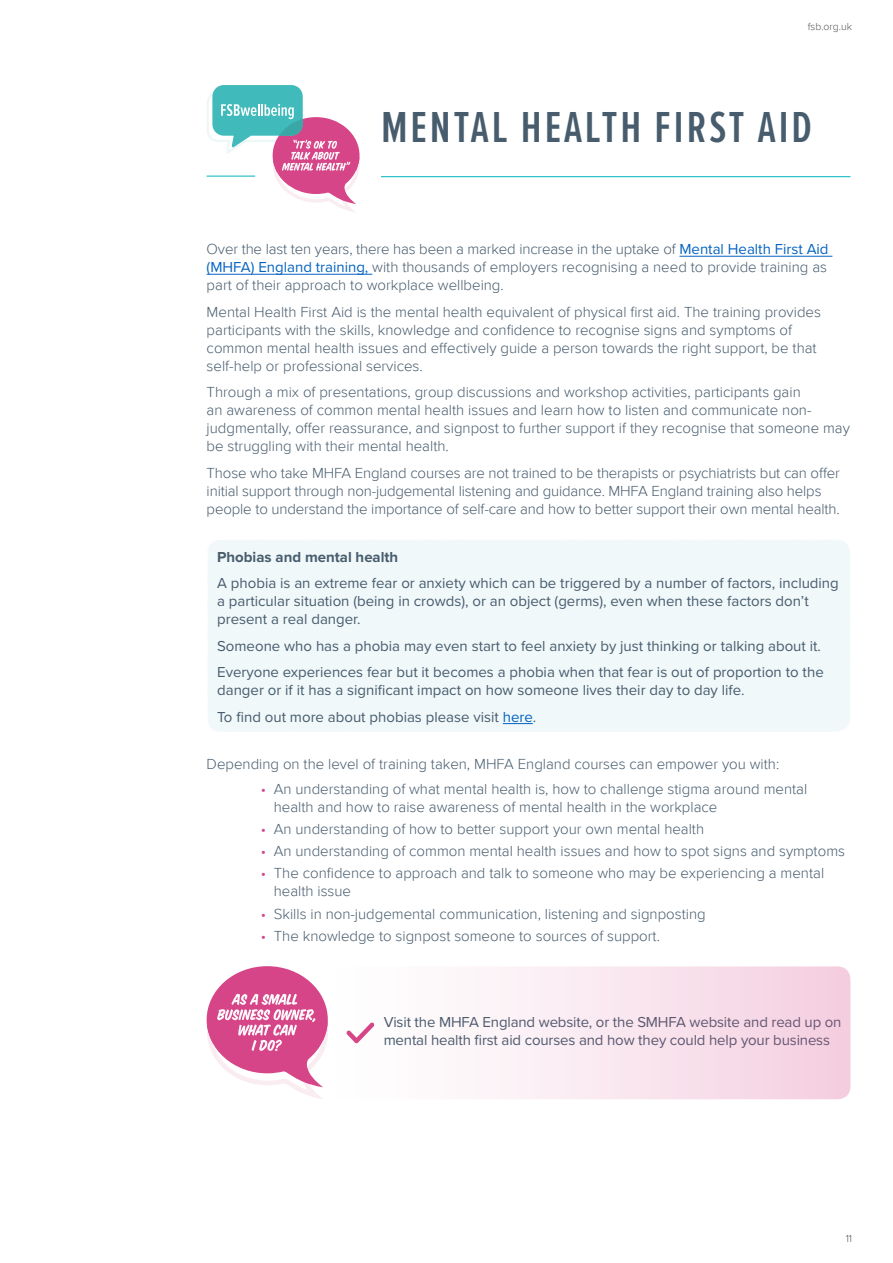
<style>
.page{position:relative;width:893px;height:1263px;background:#fff}
.page>*{position:absolute;margin:0;border:0;box-sizing:border-box;transform-origin:0 0}
.t1{font:600 45px "Proxima Nova Ex Cn";letter-spacing:.065em;color:#475c6d}
.t2{font:300 15px/18px "Proxima Nova";color:#475c6d}
.t3{font:15px/18px "Proxima Nova";color:#475c6d}
.t4{font:700 15px "Proxima Nova";color:#475c6d}
.t5{font:300 10.5px "Proxima Nova";color:#575756}
.s1{font-weight:400;color:#0563c1}
.s2{color:#0563c1}
.s3{color:#d64587}
</style>
<div class="page">
<div style="left:208px;top:540px;width:642px;height:192px;background:#f0f8fa"></div>
<hr style="left:679px;top:256px;width:153px;height:1px;background:#0563c1">
<hr style="left:207px;top:274px;width:165px;height:1px;background:#0563c1">
<hr style="left:503px;top:723px;width:30px;height:1px;background:#0563c1">
<hr style="left:381px;top:176px;width:469px;height:1px;background:#00b3bd">
<svg style="left:207px;top:85px;width:153px;height:127px"></svg>
<hr style="left:207px;top:176px;width:48px;height:1px;background:#00b3bd">
<svg style="left:355px;top:966px;width:495px;height:133px"></svg>
<svg style="left:207px;top:966px;width:121px;height:133px"></svg>
<svg style="left:346px;top:1022px;width:28px;height:21px"></svg>
<p class="t5" style="left:808px;top:20px;width:46px">fsb.org.uk</p>
<h1 class="t1" style="left:381px;top:100px;width:432px">MENTAL HEALTH FIRST AID</h1>
<p class="t2" style="left:207px;top:241px;width:623px;text-align:justify">Over the last ten years, there has been a marked increase in the uptake of <span class="s1">Mental Health First Aid (MHFA) England training,</span> with thousands of employers recognising a need to provide training as part of their approach to workplace wellbeing.</p>
<p class="t2" style="left:207px;top:303px;width:616px">Mental Health First Aid is the mental health equivalent of physical first aid. The training provides participants with the skills, knowledge and confidence to recognise signs and symptoms of common mental health issues and effectively guide a person towards the right support, be that self-help or professional services.</p>
<p class="t2" style="left:207px;top:384px;width:645px">Through a mix of presentations, group discussions and workshop activities, participants gain<br>an awareness of common mental health issues and learn how to listen and communicate non&shy;judgmentally, offer reassurance, and signpost to further support if they recognise that someone may be struggling with their mental health.</p>
<p class="t2" style="left:207px;top:464px;width:635px">Those who take MHFA England courses are not trained to be therapists or psychiatrists but can offer initial support through non-judgemental listening and guidance. MHFA England training also helps people to understand the importance of self-care and how to better support their own mental health.</p>
<p class="t4" style="left:217px;top:548px;width:183px">Phobias and mental health</p>
<p class="t3" style="left:217px;top:574px;width:623px">A phobia is an extreme fear or anxiety which can be triggered by a number of factors, including a particular situation (being in crowds), or an object (germs), even when these factors don’t present a real danger.</p>
<p class="t3" style="left:217px;top:633px;width:608px;line-height:26.5px">Someone who has a phobia may even start to feel anxiety by just thinking or talking about it.<br>Everyone experiences fear but it becomes a phobia when that fear is out of proportion to the</p>
<p class="t3" style="left:217px;top:677px;width:529px;line-height:26.5px">danger or if it has a significant impact on how someone lives their day to day life.<br>To find out more about phobias please visit <span class="s2">here</span>.</p>
<p class="t2" style="left:207px;top:756px;width:574px">Depending on the level of training taken, MHFA England courses can empower you with:</p>
<p class="t2" style="left:274px;top:780px;width:535px;text-indent:-13px"><span class="s3">•</span> An understanding of what mental health is, how to challenge stigma around mental health and how to raise awareness of mental health in the workplace</p>
<p class="t2" style="left:261px;top:820px;width:445px"><span class="s3">•</span> An understanding of how to better support your own mental health</p>
<p class="t2" style="left:261px;top:843px;width:586px"><span class="s3">•</span> An understanding of common mental health issues and how to spot signs and symptoms</p>
<p class="t2" style="left:274px;top:865px;width:552px;text-indent:-13px"><span class="s3">•</span> The confidence to approach and talk to someone who may be experiencing a mental health issue</p>
<p class="t2" style="left:261px;top:905px;width:447px"><span class="s3">•</span> Skills in non-judgemental communication, listening and signposting</p>
<p class="t2" style="left:261px;top:927px;width:401px"><span class="s3">•</span> The knowledge to signpost someone to sources of support.</p>
<p class="t3" style="left:384px;top:1013px;width:459px">Visit the MHFA England website, or the SMHFA website and read up on mental health first aid courses and how they could help your business</p>
<p class="t5" style="left:846px;top:1232px;width:8px">11</p>
</div>
